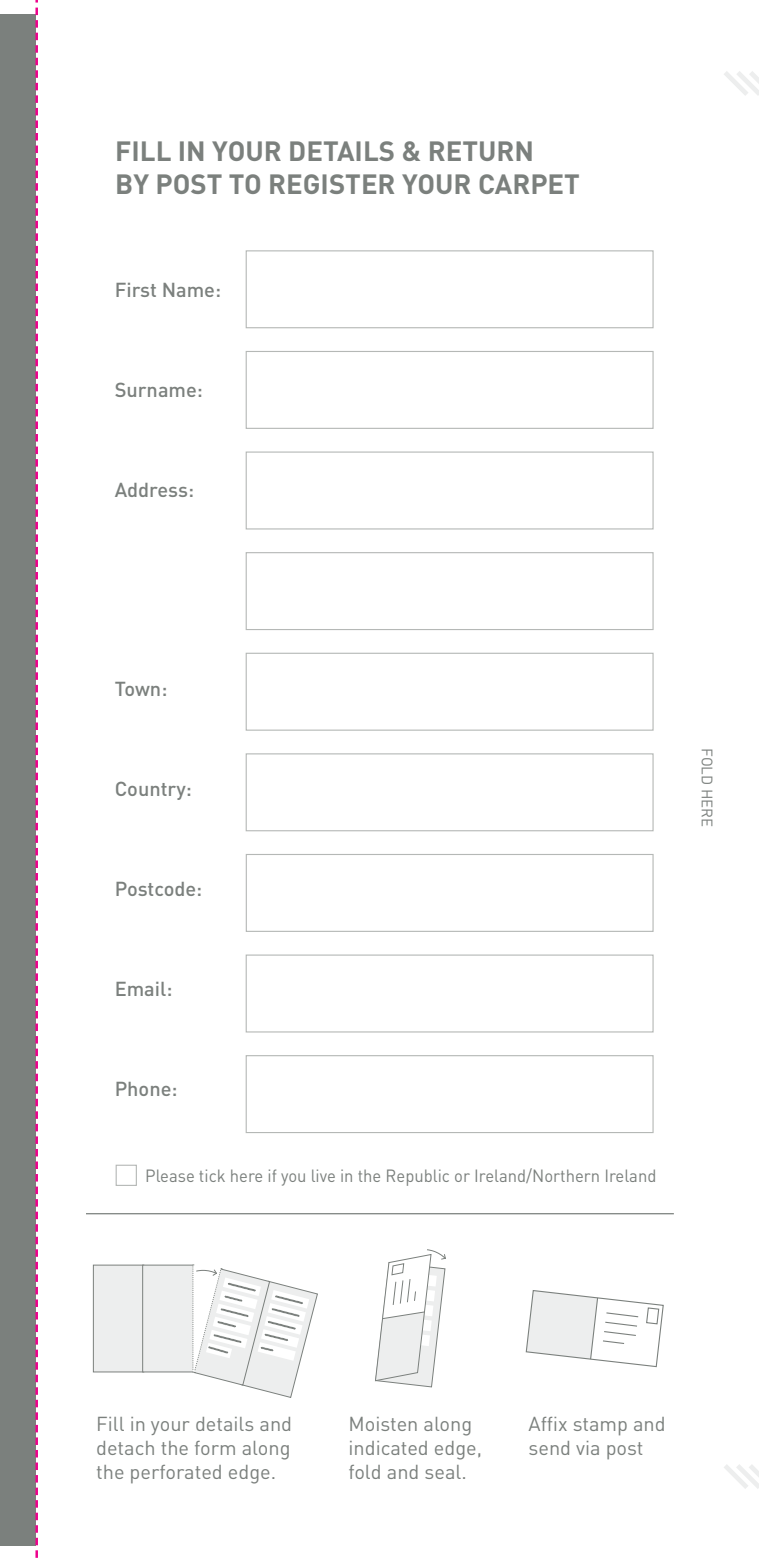
<style>
.page{position:relative;width:759px;height:1560px;background:#fff}
.page>*{position:absolute;margin:0;border:0;box-sizing:border-box;transform-origin:0 0}
.t1{font:700 27.5px/33px "DIN";color:#7b807d}
.t2{font:20px/24px "DIN";color:#7b807d}
.t3{font:500 20px "DIN";color:#7b807d}
.t4{font:17.5px "DIN";color:#7b807d;scale:.95 1}
.t5{font:15px "DIN";color:#7b807d}
</style>
<div class="page">
<div style="left:0;top:14px;width:35px;height:1531px;background:#7b807d"></div>
<svg style="left:724px;top:1464px;width:34px;height:25px"></svg>
<div style="left:116px;top:1164px;width:21px;height:21px;border:1px solid #b5b8b6"></div>
<div style="left:245px;top:250px;width:408px;height:78px;border:1px solid #b5b8b6"></div>
<div style="left:245px;top:351px;width:408px;height:78px;border:1px solid #b5b8b6"></div>
<div style="left:245px;top:451px;width:408px;height:78px;border:1px solid #b5b8b6"></div>
<div style="left:245px;top:552px;width:408px;height:78px;border:1px solid #b5b8b6"></div>
<div style="left:245px;top:652px;width:408px;height:78px;border:1px solid #b5b8b6"></div>
<div style="left:245px;top:753px;width:408px;height:78px;border:1px solid #b5b8b6"></div>
<div style="left:246px;top:853px;width:407px;height:78px;border:1px solid #b5b8b6"></div>
<div style="left:245px;top:954px;width:408px;height:78px;border:1px solid #b5b8b6"></div>
<div style="left:245px;top:1054px;width:408px;height:78px;border:1px solid #b5b8b6"></div>
<svg style="left:525px;top:1290px;width:139px;height:77px"></svg>
<hr style="left:86px;top:1212px;width:587px;height:2px;background:#7b807d">
<svg style="left:375px;top:1249px;width:71px;height:138px"></svg>
<div style="left:93px;top:1264px;width:51px;height:108px;background:#edeeee;border:1px solid #7b807d"></div>
<div style="left:142px;top:1264px;width:51px;height:108px;background:#edeeee;border:1px solid #7b807d"></div>
<svg style="left:192px;top:1264px;width:126px;height:134px"></svg>
<svg style="left:724px;top:71px;width:34px;height:25px"></svg>
<svg style="left:35px;top:0;width:3px;height:1558px"></svg>
<h1 class="t1" style="left:115px;top:133px;width:466px">FILL IN YOUR DETAILS &amp; RETURN<br>BY POST TO REGISTER YOUR CARPET</h1>
<p class="t3" style="left:115px;top:277px;width:108px">First Name:</p>
<p class="t3" style="left:115px;top:376px;width:90px">Surname:</p>
<p class="t3" style="left:115px;top:476px;width:81px">Address:</p>
<p class="t3" style="left:115px;top:676px;width:54px">Town:</p>
<p class="t3" style="left:115px;top:776px;width:79px">Country:</p>
<p class="t3" style="left:115px;top:876px;width:89px">Postcode:</p>
<p class="t3" style="left:115px;top:975px;width:59px">Email:</p>
<p class="t3" style="left:115px;top:1075px;width:64px">Phone:</p>
<p class="t4" style="left:145px;top:1164px;width:539px">Please tick here if you live in the Republic or Ireland/Northern Ireland</p>
<p class="t5" style="left:716px;top:748px;width:80px;rotate:90deg">FOLD HERE</p>
<p class="t2" style="left:96px;top:1410px;width:197px;text-align:justify">Fill in your details and detach the form along the perforated edge.</p>
<p class="t2" style="left:348px;top:1410px;width:135px">Moisten along indicated edge, fold and seal.</p>
<p class="t2" style="left:528px;top:1410px;width:139px">Affix stamp and send via post</p>
</div>
